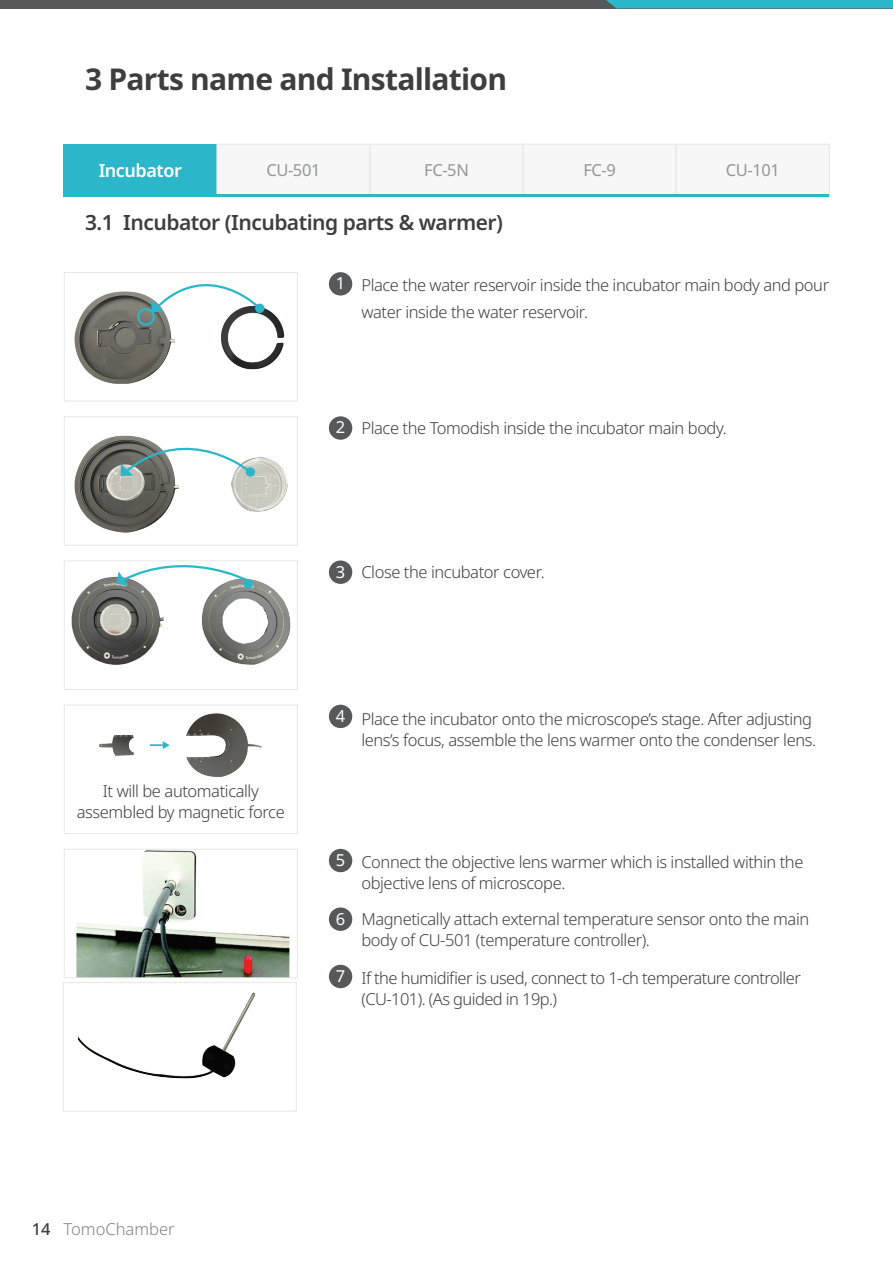
<style>
.page{position:relative;width:893px;height:1263px;background:#fff}
.page>*{position:absolute;margin:0;border:0;box-sizing:border-box;transform-origin:0 0}
.t1{font:700 30px "Noto Sans";letter-spacing:-.025em;color:#3e3e3f}
.t2{font:600 21px "Noto Sans";letter-spacing:-.025em;color:#3e3e3f}
.t3{font:600 18px "Noto Sans";letter-spacing:-.025em;color:#fff}
.t4{font:300 16.5px/21px "Noto Sans";letter-spacing:-.025em;color:#3e3e3f}
.t5{font:16.5px "Noto Sans";letter-spacing:-.025em;color:#939598}
.t6{font:300 16.5px "Noto Sans";color:#808285}
.t7{font:16.5px "Noto Sans";color:#fff}
.s1{font-weight:500;color:#3e3e3f}
</style>
<div class="page">
<div style="left:0;top:0;width:893px;height:9px;background:#57585a"></div>
<svg style="left:606px;top:0;width:287px;height:9px;background:#2fafc0"></svg>
<div style="left:64px;top:144px;width:153px;height:52px;background:#2cb6c9"></div>
<div style="left:217px;top:144px;width:153px;height:52px;background:#f7f7f8;border:1px solid #e6e7e9"></div>
<div style="left:370px;top:144px;width:153px;height:52px;background:#f7f7f8;border:1px solid #e6e7e9"></div>
<div style="left:523px;top:144px;width:154px;height:52px;background:#f7f7f8;border:1px solid #e6e7e9"></div>
<div style="left:676px;top:144px;width:154px;height:52px;background:#f7f7f8;border:1px solid #e6e7e9"></div>
<hr style="left:64px;top:194px;width:765px;height:2px;background:#2cb6c9">
<div style="left:329px;top:272px;width:23px;height:24px;background:#57585a;border-radius:50%"></div>
<div style="left:329px;top:416px;width:23px;height:24px;background:#57585a;border-radius:50%"></div>
<div style="left:329px;top:560px;width:23px;height:24px;background:#57585a;border-radius:50%"></div>
<div style="left:329px;top:705px;width:23px;height:23px;background:#57585a;border-radius:50%"></div>
<div style="left:329px;top:849px;width:23px;height:23px;background:#57585a;border-radius:50%"></div>
<div style="left:329px;top:907px;width:23px;height:24px;background:#57585a;border-radius:50%"></div>
<div style="left:329px;top:965px;width:23px;height:23px;background:#57585a;border-radius:50%"></div>
<img style="left:75px;top:291px;width:210px;height:93px">
<div style="left:64px;top:272px;width:234px;height:129px;border:1px solid #e6e7e9"></div>
<img style="left:75px;top:435px;width:212px;height:98px">
<div style="left:64px;top:416px;width:234px;height:130px;border:1px solid #e6e7e9"></div>
<img style="left:71px;top:576px;width:219px;height:89px">
<div style="left:64px;top:560px;width:234px;height:130px;border:1px solid #e6e7e9"></div>
<div style="left:64px;top:705px;width:234px;height:129px;background:#fff;border:1px solid #e6e7e9"></div>
<img style="left:76px;top:851px;width:214px;height:125px">
<div style="left:64px;top:849px;width:234px;height:129px;border:1px solid #e6e7e9"></div>
<img style="left:100px;top:713px;width:162px;height:64px">
<svg style="left:150px;top:741px;width:20px;height:8px"></svg>
<div style="left:255px;top:304px;width:9px;height:9px;background:#2cb6c9;border-radius:50%"></div>
<svg style="left:151px;top:272px;width:111px;height:40px"></svg>
<div style="left:244px;top:579px;width:9px;height:10px;background:#2cb6c9;border-radius:50%"></div>
<svg style="left:116px;top:560px;width:134px;height:26px"></svg>
<svg style="left:246px;top:467px;width:9px;height:10px"></svg>
<svg style="left:121px;top:435px;width:132px;height:41px"></svg>
<div style="left:137px;top:308px;width:18px;height:18px;border:2px solid #2cb6c9;border-radius:50%"></div>
<img style="left:79px;top:992px;width:177px;height:87px">
<div style="left:63px;top:982px;width:234px;height:129px;border:1px solid #e6e7e9"></div>
<p class="t1" style="left:85px;top:57px;width:424px">3 Parts name and Installation</p>
<p class="t3" style="left:99px;top:157px;width:85px">Incubator</p>
<p class="t5" style="left:266px;top:158px;width:56px">CU-501</p>
<p class="t5" style="left:424px;top:158px;width:46px">FC-5N</p>
<p class="t5" style="left:583px;top:158px;width:34px">FC-9</p>
<p class="t5" style="left:726px;top:158px;width:56px">CU-101</p>
<p class="t2" style="left:85px;top:207px;width:419px">3.1 Incubator (Incubating parts &amp; warmer)</p>
<p class="t7" style="left:336px;top:272px;width:11px">1</p>
<p class="t4" style="left:361px;top:271px;width:469px;line-height:27px">Place the water reservoir inside the incubator main body and pour water inside the water reservoir.</p>
<p class="t7" style="left:336px;top:416px;width:11px">2</p>
<p class="t4" style="left:361px;top:418px;width:367px">Place the Tomodish inside the incubator main body.</p>
<p class="t7" style="left:336px;top:560px;width:11px">3</p>
<p class="t4" style="left:361px;top:562px;width:185px">Close the incubator cover.</p>
<p class="t4" style="left:77px;top:781px;width:209px;text-align:center">It will be automatically assembled by magnetic force</p>
<p class="t7" style="left:336px;top:704px;width:11px">4</p>
<p class="t4" style="left:361px;top:709px;width:456px">Place the incubator onto the microscope’s stage. After adjusting lens’s focus, assemble the lens warmer onto the condenser lens.</p>
<p class="t7" style="left:336px;top:848px;width:11px">5</p>
<p class="t4" style="left:361px;top:852px;width:444px">Connect the objective lens warmer which is installed within the objective lens of microscope.</p>
<p class="t7" style="left:336px;top:907px;width:11px">6</p>
<p class="t4" style="left:361px;top:909px;width:449px">Magnetically attach external temperature sensor onto the main body of CU-501 (temperature controller).</p>
<p class="t7" style="left:336px;top:964px;width:11px">7</p>
<p class="t4" style="left:361px;top:968px;width:441px">If the humidifier is used, connect to 1-ch temperature controller (CU-101). (As guided in 19p.)</p>
<p class="t6" style="left:32px;top:1217px;width:144px"><span class="s1">14</span> TomoChamber</p>
</div>
